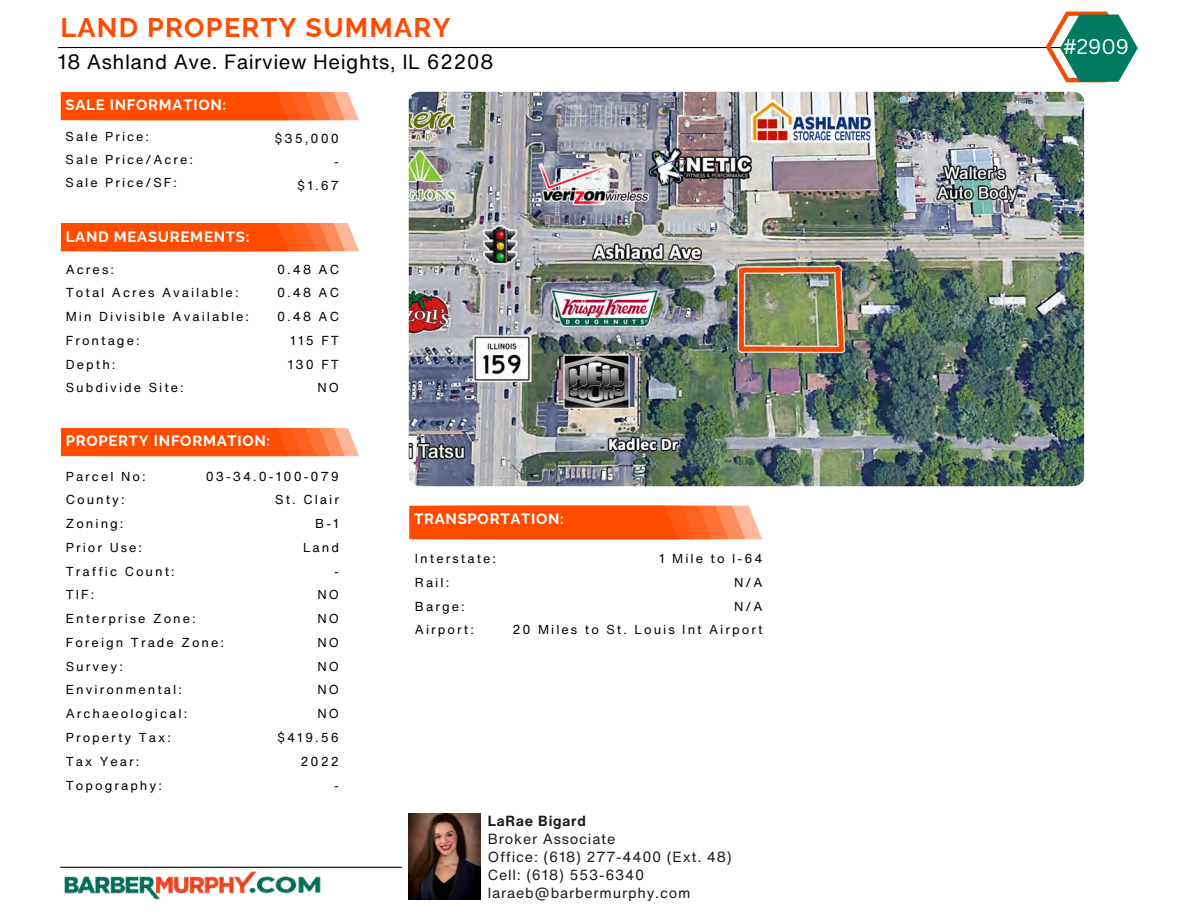
<style>
.page{position:relative;width:1188px;height:918px;background:#fff}
.page>*{position:absolute;margin:0;border:0;box-sizing:border-box;transform-origin:0 0}
.t1{font:700 27px "Raleway";letter-spacing:.045em;color:#ff4c00}
.t2{font:20.7px "Canva Sans";color:#fff}
.t3{font:20.25px "Helvetica Now Text";letter-spacing:.025em;color:#000}
.t4{font:700 15px "Raleway";letter-spacing:.045em;color:#fff}
.t5{font:14.25px/18px "Helvetica Now Text";letter-spacing:.055em;color:#1a1a1a}
.t6{font:12.6px/23.7px "Helvetica Now Text";letter-spacing:.16em;color:#000;text-align:right}
.s1{font-weight:700}
</style>
<div class="page">
<hr style="left:58px;top:47px;width:1056px;height:1px;background:#000">
<svg style="left:1046px;top:12px;width:92px;height:70px"></svg>
<svg style="left:61px;top:92px;width:298px;height:28px;background:#ff5a15"></svg>
<svg style="left:409px;top:506px;width:353px;height:33px;background:#ff5b15"></svg>
<svg style="left:61px;top:223px;width:298px;height:28px;background:#ff5a14"></svg>
<svg style="left:61px;top:428px;width:298px;height:28px;background:#ff5a14"></svg>
<img style="left:64px;top:871px;width:257px;height:29px">
<hr style="left:60px;top:867px;width:342px;height:1px;background:#000">
<img style="left:409px;top:814px;width:72px;height:85px">
<img style="left:409px;top:92px;width:675px;height:394px">
<h2 class="t1" style="left:60px;top:12px;width:392px">LAND PROPERTY SUMMARY</h2>
<p class="t3" style="left:58px;top:47px;width:437px">18 Ashland Ave. Fairview Heights, IL 62208</p>
<p class="t4" style="left:66px;top:96px;width:162px">SALE INFORMATION:</p>
<h3 class="t6" style="left:66px;top:124px;width:85px">Sale Price:</h3>
<p class="t6" style="left:66px;top:147px;width:129px">Sale Price/Acre:</p>
<p class="t6" style="left:66px;top:170px;width:113px">Sale Price/SF:</p>
<p class="t4" style="left:66px;top:228px;width:185px">LAND MEASUREMENTS:</p>
<p class="t6" style="left:66px;top:257px;width:50px">Acres:</p>
<p class="t6" style="left:66px;top:281px;width:174px">Total Acres Available:</p>
<h5 class="t6" style="left:66px;top:305px;width:185px">Min Divisible Available:</h5>
<p class="t6" style="left:66px;top:328px;width:75px">Frontage:</p>
<h3 class="t6" style="left:66px;top:352px;width:51px">Depth:</h3>
<p class="t6" style="left:66px;top:376px;width:120px">Subdivide Site:</p>
<p class="t6" style="left:274px;top:126px;width:66px">$35,000</p>
<p class="t6" style="left:334px;top:150px;width:6px">-</p>
<p class="t6" style="left:297px;top:173px;width:43px">$1.67</p>
<p class="t6" style="left:277px;top:257px;width:63px">0.48 AC<br>0.48 AC<br>0.48 AC<br>115 FT<br>130 FT<br>NO</p>
<p class="t4" style="left:66px;top:432px;width:206px">PROPERTY INFORMATION:</p>
<p class="t6" style="left:206px;top:464px;width:135px">03-34.0-100-079</p>
<p class="t6" style="left:275px;top:488px;width:65px">St. Clair</p>
<p class="t6" style="left:315px;top:512px;width:25px">B-1</p>
<p class="t6" style="left:303px;top:535px;width:37px">Land</p>
<p class="t6" style="left:334px;top:559px;width:6px">-</p>
<p class="t6" style="left:318px;top:583px;width:23px">NO</p>
<p class="t6" style="left:318px;top:607px;width:23px">NO</p>
<p class="t6" style="left:318px;top:630px;width:23px">NO</p>
<p class="t6" style="left:318px;top:654px;width:23px">NO</p>
<p class="t6" style="left:318px;top:678px;width:23px">NO</p>
<p class="t6" style="left:318px;top:702px;width:23px">NO</p>
<p class="t6" style="left:277px;top:725px;width:63px">$419.56</p>
<p class="t6" style="left:301px;top:749px;width:40px">2022</p>
<p class="t6" style="left:334px;top:773px;width:6px">-</p>
<p class="t6" style="left:66px;top:464px;width:81px">Parcel No:</p>
<p class="t6" style="left:66px;top:488px;width:60px">County:</p>
<p class="t6" style="left:66px;top:512px;width:59px">Zoning:</p>
<p class="t6" style="left:66px;top:535px;width:78px">Prior Use:</p>
<p class="t6" style="left:66px;top:559px;width:111px">Traffic Count:</p>
<p class="t6" style="left:66px;top:583px;width:30px">TIF:</p>
<p class="t6" style="left:66px;top:607px;width:132px">Enterprise Zone:</p>
<p class="t6" style="left:66px;top:630px;width:160px">Foreign Trade Zone:</p>
<p class="t6" style="left:66px;top:654px;width:59px">Survey:</p>
<p class="t6" style="left:66px;top:678px;width:118px">Environmental:</p>
<p class="t6" style="left:66px;top:702px;width:123px">Archaeological:</p>
<p class="t6" style="left:66px;top:725px;width:107px">Property Tax:</p>
<p class="t6" style="left:66px;top:749px;width:75px">Tax Year:</p>
<h3 class="t6" style="left:66px;top:773px;width:98px">Topography:</h3>
<p class="t4" style="left:414px;top:510px;width:151px">TRANSPORTATION:</p>
<p class="t6" style="left:415px;top:547px;width:83px">Interstate:</p>
<p class="t6" style="left:415px;top:570px;width:36px">Rail:</p>
<p class="t6" style="left:415px;top:594px;width:51px">Barge:</p>
<p class="t6" style="left:415px;top:618px;width:61px">Airport:</p>
<p class="t6" style="left:659px;top:547px;width:105px">1 Mile to I-64</p>
<h3 class="t6" style="left:734px;top:570px;width:30px">N/A</h3>
<p class="t6" style="left:734px;top:594px;width:30px">N/A</p>
<p class="t6" style="left:512px;top:618px;width:252px">20 Miles to St. Louis Int Airport</p>
<p class="t5" style="left:488px;top:812px;width:245px"><span class="s1">LaRae Bigard<br></span>Broker Associate<br>Office: (618) 277-4400 (Ext. 48)<br>Cell: (618) 553-6340 laraeb@barbermurphy.com</p>
<p class="t2" style="left:1063px;top:32px;width:68px">#2909</p>
</div>
